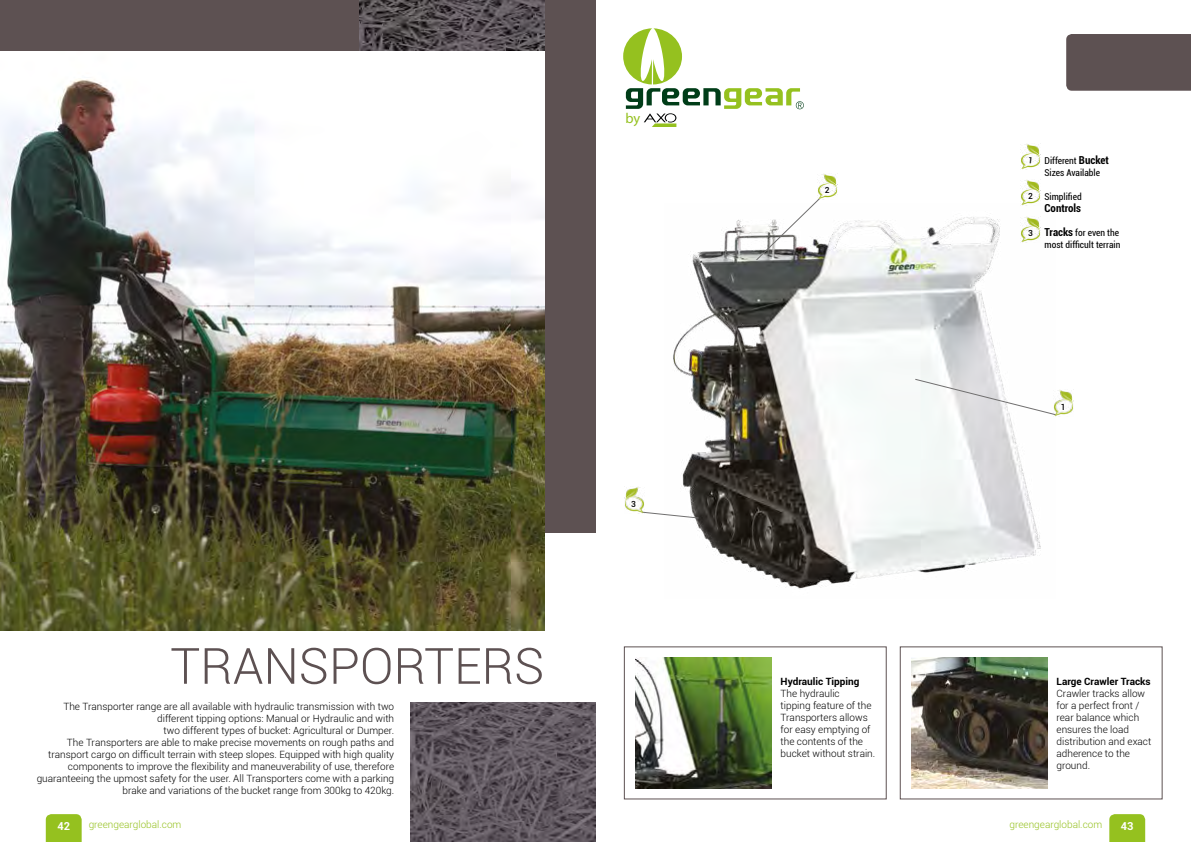
<style>
.page{position:relative;width:1191px;height:842px;background:#fff}
.page>*{position:absolute;margin:0;border:0;box-sizing:border-box;transform-origin:0 0}
.t1{font:300 50px "Roboto";color:#5d5152}
.t2{font:14.4px "Myriad Pro";color:#95c11f}
.t3{font:700 condensed 11px "Roboto";color:#000}
.t4{font:700 11px "Roboto";color:#fff}
.t5{font:300 10px/12px "Roboto";color:#000}
.t6{font:300 10px "Roboto";color:#95c11f}
.t7{font:700 10px "Roboto";color:#000}
.t8{font:condensed 9.5px/12px "Roboto";color:#000}
.t9{font:500 8.4px "Roboto";color:#000}
.s1{font-weight:700;font-size:11px}
</style>
<div class="page">
<svg style="left:46px;top:814px;width:36px;height:28px"></svg>
<svg style="left:1109px;top:814px;width:36px;height:28px"></svg>
<img style="left:410px;top:702px;width:185px;height:140px">
<div style="left:0;top:0;width:595px;height:533px;background:#5d5152"></div>
<img style="left:359px;top:0;width:185px;height:51px">
<img style="left:0;top:51px;width:544px;height:580px">
<div style="left:1066px;top:34px;width:125px;height:57px;background:#5d5152"></div>
<img style="left:1020px;top:143px;width:20px;height:27px">
<img style="left:1020px;top:180px;width:20px;height:24px">
<img style="left:673px;top:204px;width:368px;height:385px">
<svg style="left:756px;top:200px;width:64px;height:61px"></svg>
<img style="left:817px;top:173px;width:20px;height:27px">
<svg style="left:914px;top:379px;width:139px;height:36px"></svg>
<img style="left:1053px;top:390px;width:20px;height:26px">
<svg style="left:644px;top:512px;width:55px;height:7px"></svg>
<img style="left:624px;top:487px;width:20px;height:26px">
<svg style="left:623px;top:28px;width:181px;height:99px"></svg>
<img style="left:635px;top:658px;width:136px;height:130px">
<img style="left:911px;top:658px;width:136px;height:130px">
<svg style="left:1028px;top:157px;width:3px;height:6px"></svg>
<h2 class="t2" style="left:625px;top:109px;width:16px">by</h2>
<h1 class="t1" style="left:170px;top:631px;width:376px">TRANSPORTERS</h1>
<p class="t5" style="left:37px;top:700px;width:359px;text-align:right">The Transporter range are all available with hydraulic transmission with two different tipping options: Manual or Hydraulic and with<br>two different types of bucket: Agricultural or Dumper.<br>The Transporters are able to make precise movements on rough paths and transport cargo on difficult terrain with steep slopes. Equipped with high quality components to improve the flexibility and maneuverability of use, therefore guaranteeing the upmost safety for the user. All Transporters come with a parking brake and variations of the bucket range from 300kg to 420kg.</p>
<p class="t9" style="left:631px;top:498px;width:6px">3</p>
<p class="t9" style="left:824px;top:184px;width:6px">2</p>
<p class="t7" style="left:780px;top:674px;width:80px">Hydraulic Tipping</p>
<p class="t5" style="left:780px;top:687px;width:96px">The hydraulic<br>tipping feature of the<br>Transporters allows for easy emptying of the contents of the bucket without strain.</p>
<p class="t9" style="left:1028px;top:191px;width:6px">2</p>
<p class="t9" style="left:1028px;top:227px;width:6px">3</p>
<p class="t8" style="left:1044px;top:155px;width:66px">Different <span class="s1">Bucket<br></span>Sizes Available</p>
<p class="t8" style="left:1044px;top:191px;width:39px">Simplified</p>
<p class="t3" style="left:1044px;top:201px;width:38px">Controls</p>
<p class="t8" style="left:1044px;top:227px;width:77px"><span class="s1">Tracks</span> for even the most difficult terrain</p>
<p class="t9" style="left:1061px;top:401px;width:6px">1</p>
<p class="t7" style="left:1056px;top:674px;width:96px">Large Crawler Tracks</p>
<p class="t5" style="left:1056px;top:687px;width:96px">Crawler tracks allow for a perfect front / rear balance which ensures the load distribution and exact adherence to the ground.</p>
<p class="t4" style="left:57px;top:818px;width:14px">42</p>
<p class="t6" style="left:89px;top:817px;width:94px">greengearglobal.com</p>
<p class="t6" style="left:1009px;top:817px;width:94px">greengearglobal.com</p>
<p class="t4" style="left:1121px;top:818px;width:14px">43</p>
</div>
